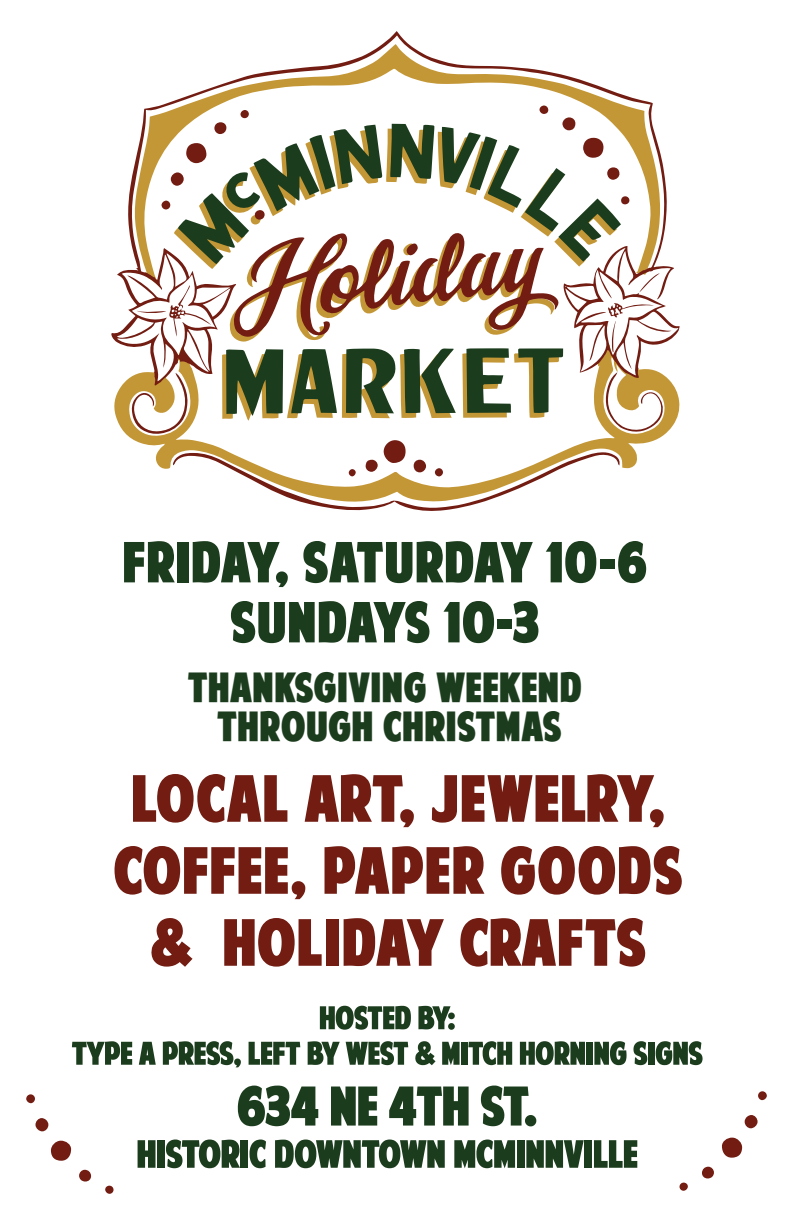
<style>
.page{position:relative;width:792px;height:1224px;background:#fff}
.page>*{position:absolute;margin:0;border:0;box-sizing:border-box;transform-origin:0 0}
.t1{font:60px/72px "American Purpose STRIPE1 Normal";letter-spacing:.05em;color:#721c12;text-align:center}
.t2{font:52px/60px "American Purpose STRIPE1 Normal";letter-spacing:.05em;color:#1c3d1d;text-align:center}
.t3{font:38px/39px "American Purpose STRIPE1 Normal";letter-spacing:.05em;color:#1c3d1d;text-align:center}
</style>
<div class="page">
<svg style="left:126px;top:434px;width:539px;height:35px"></svg>
<svg style="left:173px;top:440px;width:447px;height:71px"></svg>
<div style="left:413px;top:460px;width:13px;height:12px;background:#721c12;border-radius:50%"></div>
<div style="left:365px;top:460px;width:13px;height:12px;background:#721c12;border-radius:50%"></div>
<div style="left:435px;top:468px;width:8px;height:8px;background:#721c12;border-radius:50%"></div>
<div style="left:349px;top:469px;width:7px;height:7px;background:#721c12;border-radius:50%"></div>
<svg style="left:142px;top:44px;width:511px;height:80px"></svg>
<svg style="left:111px;top:124px;width:569px;height:310px"></svg>
<div style="left:255px;top:210px;width:10px;height:10px;background:#721c12;border-radius:50%"></div>
<svg style="left:320px;top:1006px;width:91px;height:24px"></svg>
<svg style="left:418px;top:1006px;width:37px;height:24px"></svg>
<svg style="left:72px;top:1041px;width:60px;height:24px"></svg>
<svg style="left:139px;top:1042px;width:17px;height:23px"></svg>
<svg style="left:163px;top:1041px;width:78px;height:26px"></svg>
<svg style="left:249px;top:1042px;width:51px;height:23px"></svg>
<svg style="left:308px;top:1041px;width:32px;height:24px"></svg>
<svg style="left:346px;top:1041px;width:62px;height:24px"></svg>
<svg style="left:415px;top:1041px;width:21px;height:24px"></svg>
<svg style="left:442px;top:1042px;width:18px;height:23px"></svg>
<div style="left:461px;top:1042px;width:6px;height:23px;background:#1c3d1d"></div>
<svg style="left:468px;top:1041px;width:44px;height:24px"></svg>
<svg style="left:520px;top:1041px;width:65px;height:24px;background:#4f6950"></svg>
<div style="left:587px;top:1042px;width:6px;height:23px;background:#1c3d1d"></div>
<svg style="left:594px;top:1041px;width:33px;height:24px"></svg>
<svg style="left:633px;top:1041px;width:14px;height:24px"></svg>
<div style="left:648px;top:1042px;width:7px;height:23px;background:#1c3d1d"></div>
<svg style="left:656px;top:1041px;width:47px;height:24px"></svg>
<svg style="left:238px;top:1086px;width:80px;height:40px"></svg>
<svg style="left:331px;top:1087px;width:46px;height:39px;background:#3f5b40"></svg>
<svg style="left:389px;top:1087px;width:80px;height:39px"></svg>
<svg style="left:481px;top:1085px;width:55px;height:41px"></svg>
<svg style="left:138px;top:1140px;width:18px;height:28px"></svg>
<div style="left:157px;top:1140px;width:8px;height:28px;background:#1c3d1d"></div>
<svg style="left:166px;top:1139px;width:74px;height:29px"></svg>
<div style="left:241px;top:1140px;width:7px;height:28px;background:#1c3d1d"></div>
<svg style="left:249px;top:1140px;width:17px;height:28px"></svg>
<svg style="left:275px;top:1140px;width:170px;height:28px"></svg>
<svg style="left:454px;top:1140px;width:61px;height:28px;background:#4c664d"></svg>
<div style="left:517px;top:1140px;width:8px;height:28px;background:#1c3d1d"></div>
<svg style="left:526px;top:1140px;width:58px;height:28px"></svg>
<div style="left:585px;top:1140px;width:7px;height:28px;background:#1c3d1d"></div>
<svg style="left:594px;top:1140px;width:43px;height:28px"></svg>
<svg style="left:51px;top:1141px;width:20px;height:20px"></svg>
<div style="left:35px;top:1118px;width:13px;height:13px;background:#721c12;border-radius:50%"></div>
<div style="left:79px;top:1170px;width:12px;height:12px;background:#721c12;border-radius:50%"></div>
<div style="left:26px;top:1094px;width:9px;height:9px;background:#721c12;border-radius:50%"></div>
<div style="left:105px;top:1186px;width:9px;height:8px;background:#721c12;border-radius:50%"></div>
<svg style="left:722px;top:1138px;width:20px;height:20px"></svg>
<div style="left:745px;top:1115px;width:13px;height:13px;background:#721c12;border-radius:50%"></div>
<div style="left:702px;top:1167px;width:12px;height:12px;background:#721c12;border-radius:50%"></div>
<div style="left:758px;top:1091px;width:9px;height:9px;background:#721c12;border-radius:50%"></div>
<div style="left:679px;top:1183px;width:9px;height:8px;background:#721c12;border-radius:50%"></div>
<p class="t2" style="left:123px;top:536px;width:524px">FRIDAY, SATURDAY 10-6<br>SUNDAYS 10-3</p>
<p class="t3" style="left:188px;top:670px;width:394px">THANKSGIVING WEEKEND<br>THROUGH CHRISTMAS</p>
<p class="t1" style="left:115px;top:767px;width:568px">LOCAL ART, JEWELRY,<br>COFFEE, PAPER GOODS &amp; HOLIDAY CRAFTS</p>
</div>
